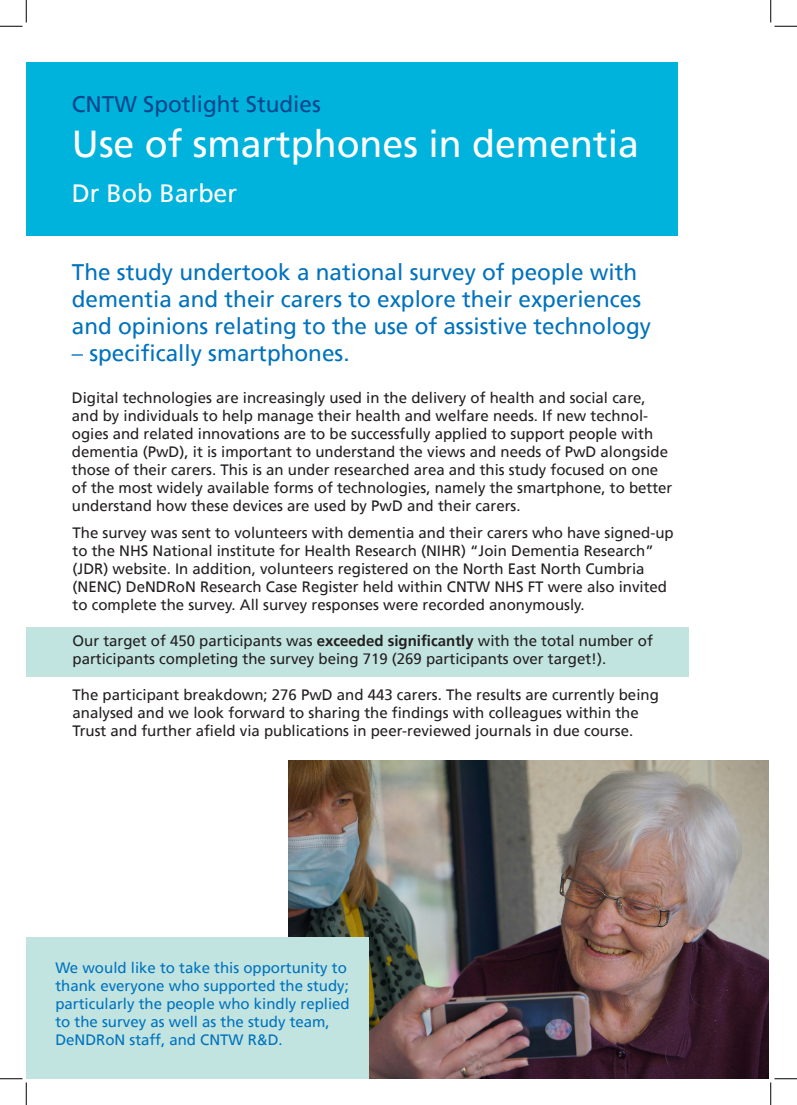
<style>
.page{position:relative;width:797px;height:1105px;background:#fff}
.page>*{position:absolute;margin:0;border:0;box-sizing:border-box;transform-origin:0 0}
.t1{font:37.5px "Frutiger";color:#fff}
.t2{font:25px "Frutiger";color:#fff}
.t3{font:22.5px/27px "Frutiger";color:#0072bc}
.t4{font:22.5px "Frutiger";color:#01468c}
.t5{font:15px/18px "Frutiger";color:#231f20}
.t6{font:15px/18px "Frutiger";color:#0072bc}
.s1{font-weight:700}
</style>
<div class="page">
<img style="left:288px;top:760px;width:481px;height:319px">
<div style="left:26px;top:937px;width:343px;height:142px;background:#c1e4e1"></div>
<div style="left:26px;top:627px;width:662px;height:49px;background:#c1e4e1"></div>
<div style="left:26px;top:62px;width:651px;height:173px;background:#00b3dc"></div>
<svg style="left:0;top:0;width:27px;height:27px"></svg>
<svg style="left:0;top:1078px;width:27px;height:27px"></svg>
<svg style="left:770px;top:0;width:27px;height:27px"></svg>
<svg style="left:770px;top:1078px;width:27px;height:27px"></svg>
<p class="t4" style="left:72px;top:91px;width:250px">CNTW Spotlight Studies</p>
<p class="t1" style="left:72px;top:122px;width:568px">Use of smartphones in dementia</p>
<p class="t2" style="left:72px;top:179px;width:167px">Dr Bob Barber</p>
<p class="t3" style="left:72px;top:259px;width:580px">The study undertook a national survey of people with dementia and their carers to explore their experiences and opinions relating to the use of assistive technology</p>
<p class="t3" style="left:72px;top:340px;width:279px">– specifically smartphones.</p>
<p class="t5" style="left:72px;top:388px;width:575px">Digital technologies are increasingly used in the delivery of health and social care,</p>
<p class="t5" style="left:72px;top:406px;width:602px">and by individuals to help manage their health and welfare needs. If new technol&shy;ogies and related innovations are to be successfully applied to support people with dementia (PwD), it is important to understand the views and needs of PwD alongside those of their carers. This is an under researched area and this study focused on one of the most widely available forms of technologies, namely the smartphone, to better understand how these devices are used by PwD and their carers.</p>
<p class="t5" style="left:72px;top:524px;width:602px">The survey was sent to volunteers with dementia and their carers who have signed-up to the NHS National institute for Health Research (NIHR) “Join Dementia Research” (JDR) website. In addition, volunteers registered on the North East North Cumbria (NENC) DeNDRoN Research Case Register held within CNTW NHS FT were also invited to complete the survey. All survey responses were recorded anonymously.</p>
<p class="t5" style="left:72px;top:632px;width:582px">Our target of 450 participants was <span class="s1">exceeded significantly</span> with the total number of participants completing the survey being 719 (269 participants over target!).</p>
<p class="t5" style="left:72px;top:686px;width:588px">The participant breakdown; 276 PwD and 443 carers. The results are currently being</p>
<p class="t5" style="left:72px;top:704px;width:567px">analysed and we look forward to sharing the findings with colleagues within the</p>
<p class="t5" style="left:72px;top:722px;width:562px">Trust and further afield via publications in peer-reviewed journals in due course.</p>
<p class="t6" style="left:55px;top:959px;width:296px">We would like to take this opportunity to thank everyone who supported the study; particularly the people who kindly replied</p>
<p class="t6" style="left:55px;top:1013px;width:276px">to the survey as well as the study team,</p>
<p class="t6" style="left:55px;top:1031px;width:229px">DeNDRoN staff, and CNTW R&amp;D.</p>
</div>
